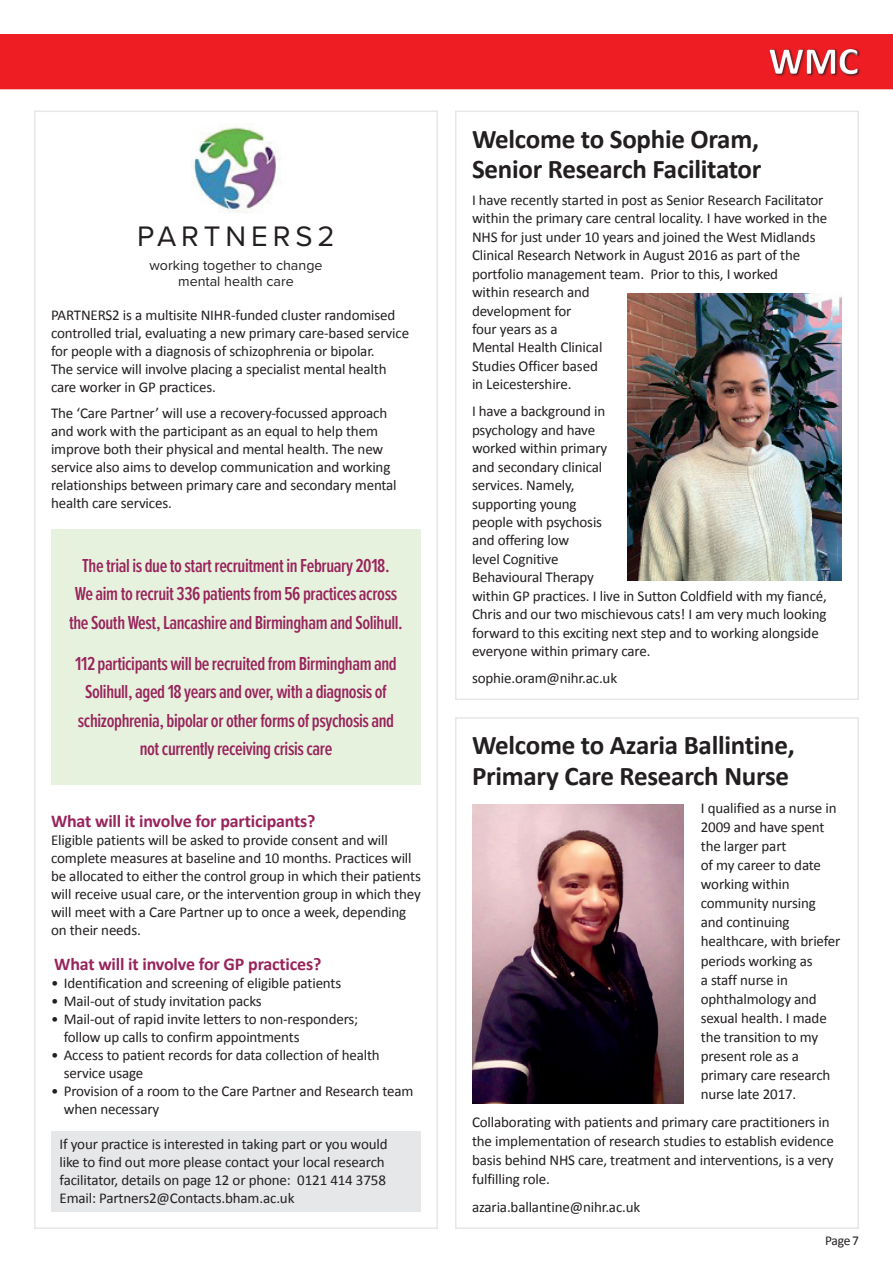
<style>
.page{position:relative;width:893px;height:1263px;background:#fff}
.page>*{position:absolute;margin:0;border:0;box-sizing:border-box;transform-origin:0 0}
.t1{font:700 39px "Calibri";color:#fff}
.t2{font:29.25px "Proxima Nova";letter-spacing:.17em;color:#231f20}
.t3{font:700 27px/30px "Calibri";letter-spacing:-.01em;color:#231f20}
.t4{font:600 19.5px/28.5px "Proxima Nova Ex Cn";letter-spacing:-.02em;color:#98245c;text-align:center}
.t5{font:700 18px "Calibri";letter-spacing:-.01em;color:#98245c}
.t6{font:15px/18.5px "Calibri";letter-spacing:-.01em;color:#231f20}
.t7{font:14.25px/16.5px "Proxima Nova";color:#231f20;text-align:center}
.t8{font:13.5px "Calibri";color:#231f20}
</style>
<div class="page">
<div style="left:0;top:34px;width:893px;height:55px;background:#ee1d23"></div>
<div style="left:768px;top:48px;width:93px;height:29px;background:#231f20;opacity:.75"></div>
<div style="left:768px;top:48px;width:91px;height:25px;background:#fff;opacity:.75"></div>
<div style="left:768px;top:49px;width:91px;height:27px;background:#231f20;opacity:.75"></div>
<div style="left:51px;top:1131px;width:370px;height:81px;background:#e6e7e9"></div>
<div style="left:51px;top:529px;width:370px;height:255px;background:#e7f2de"></div>
<img style="left:192px;top:123px;width:89px;height:90px">
<img style="left:627px;top:293px;width:215px;height:288px">
<img style="left:472px;top:804px;width:212px;height:299px">
<div style="left:34px;top:111px;width:404px;height:1118px;border:2px solid #e6e7e9"></div>
<div style="left:455px;top:111px;width:404px;height:589px;border:2px solid #e6e7e9"></div>
<div style="left:455px;top:717px;width:404px;height:512px;border:2px solid #e6e7e9"></div>
<h2 class="t2" style="left:137px;top:215px;width:199px">PARTNERS2</h2>
<p class="t7" style="left:149px;top:256px;width:175px">working together to change mental health care</p>
<p class="t6" style="left:51px;top:305px;width:360px;line-height:18px">PARTNERS2 is a multisite NIHR-funded cluster randomised controlled trial, evaluating a new primary care-based service for people with a diagnosis of schizophrenia or bipolar.<br>The service will involve placing a specialist mental health care worker in GP practices.</p>
<p class="t6" style="left:51px;top:403px;width:347px;line-height:18px">The ‘Care Partner’ will use a recovery-focussed approach and work with the participant as an equal to help them improve both their physical and mental health. The new service also aims to develop communication and working relationships between primary care and secondary mental health care services.</p>
<h3 class="t4" style="left:69px;top:550px;width:335px">The trial is due to start recruitment in February 2018.<br>We aim to recruit 336 patients from 56 practices across the South West, Lancashire and Birmingham and Solihull.</h3>
<h3 class="t4" style="left:75px;top:649px;width:323px">112 participants will be recruited from Birmingham and Solihull, aged 18 years and over, with a diagnosis of schizophrenia, bipolar or other forms of psychosis and not currently receiving crisis care</h3>
<p class="t5" style="left:51px;top:810px;width:266px">What will it involve for participants?</p>
<p class="t6" style="left:51px;top:831px;width:371px;line-height:18px">Eligible patients will be asked to provide consent and will complete measures at baseline and 10 months. Practices will be allocated to either the control group in which their patients will receive usual care, or the intervention group in which they will meet with a Care Partner up to once a week, depending on their needs.</p>
<p class="t5" style="left:54px;top:953px;width:269px">What will it involve for GP practices?</p>
<p class="t6" style="left:51px;top:973px;width:292px">• Identification and screening of eligible patients</p>
<p class="t6" style="left:51px;top:991px;width:212px">• Mail-out of study invitation packs</p>
<p class="t6" style="left:64px;top:1010px;width:296px;line-height:18px;text-indent:-13px">• Mail-out of rapid invite letters to non-responders; follow up calls to confirm appointments</p>
<p class="t6" style="left:64px;top:1046px;width:318px;line-height:18px;text-indent:-13px">• Access to patient records for data collection of health service usage</p>
<p class="t6" style="left:64px;top:1082px;width:351px;line-height:18px;text-indent:-13px">• Provision of a room to the Care Partner and Research team when necessary</p>
<p class="t6" style="left:60px;top:1135px;width:330px;line-height:18px">If your practice is interested in taking part or you would like to find out more please contact your local research facilitator, details on page 12 or phone: 0121 414 3758<br>Email: Partners2@Contacts.bham.ac.uk</p>
<h1 class="t1" style="left:769px;top:37px;width:92px">WMC</h1>
<h3 class="t3" style="left:472px;top:123px;width:291px">Welcome to Sophie Oram,<br>Senior Research Facilitator</h3>
<p class="t6" style="left:472px;top:190px;width:357px">I have recently started in post as Senior Research Facilitator within the primary care central locality. I have worked in the NHS for just under 10 years and joined the West Midlands Clinical Research Network in August 2016 as part of the portfolio management team. Prior to this, I worked<br>within research and<br>development for<br>four years as a<br>Mental Health Clinical<br>Studies Officer based<br>in Leicestershire.</p>
<p class="t6" style="left:472px;top:401px;width:356px">I have a background in<br>psychology and have<br>worked within primary<br>and secondary clinical<br>services. Namely,<br>supporting young<br>people with psychosis<br>and offering low<br>level Cognitive<br>Behavioural Therapy<br>within GP practices. I live in Sutton Coldfield with my fiancé,<br>Chris and our two mischievous cats! I am very much looking forward to this exciting next step and to working alongside everyone within primary care.</p>
<p class="t6" style="left:472px;top:668px;width:147px">sophie.oram@nihr.ac.uk</p>
<h3 class="t3" style="left:472px;top:729px;width:324px;line-height:30.6px">Welcome to Azaria Ballintine,<br>Primary Care Research Nurse</h3>
<p class="t6" style="left:701px;top:797px;width:141px;line-height:19px">I qualified as a nurse in<br>2009 and have spent the larger part<br>of my career to date working within community nursing and continuing healthcare, with briefer periods working as<br>a staff nurse in ophthalmology and sexual health. I made the transition to my present role as a primary care research nurse late 2017.</p>
<p class="t6" style="left:472px;top:1112px;width:363px;line-height:19px">Collaborating with patients and primary care practitioners in the implementation of research studies to establish evidence basis behind NHS care, treatment and interventions, is a very fulfilling role.</p>
<p class="t6" style="left:472px;top:1197px;width:170px">azaria.ballantine@nihr.ac.uk</p>
<p class="t8" style="left:825px;top:1232px;width:35px">Page 7</p>
</div>
